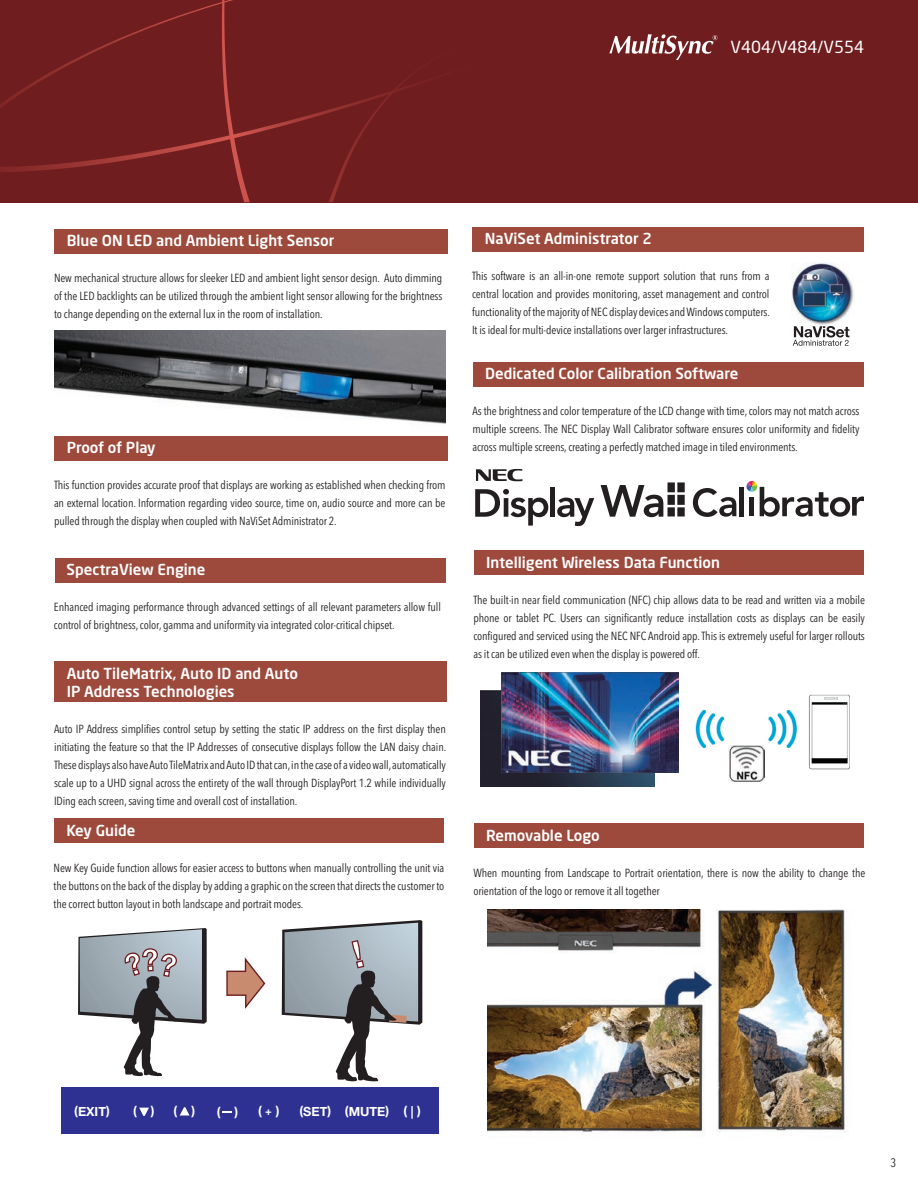
<style>
.page{position:relative;width:918px;height:1188px;background:#fff}
.page>*{position:absolute;margin:0;border:0;box-sizing:border-box;transform-origin:0 0}
.t1{font:16.5px "Neo Sans Std";color:#fff}
.t2{font:500 15px/18px "Neo Sans Pro";color:#fff}
.t3{font:700 12.6px "Helvetica Neue LT Std";color:#fff}
.t4{font:condensed 12.3px "Avenir Next LT Pro";color:#231f20}
.t5{font:condensed 11.7px/18px "Avenir Next LT Pro";letter-spacing:-.01em;color:#231f20;text-align:justify}
.t6{font:700 11.1px "Helvetica Neue LT Std";color:#fff}
.s1{font-size:12.6px}
</style>
<div class="page">
<div style="left:0;top:0;width:918px;height:202px;background:#701d1f"></div>
<svg style="left:0;top:0;width:414px;height:202px"></svg>
<div style="left:473px;top:362px;width:391px;height:24px;background:#9d4a3c"></div>
<div style="left:55px;top:558px;width:391px;height:24px;background:#9d4a3c"></div>
<div style="left:474px;top:551px;width:390px;height:24px;background:#9d4a3c"></div>
<div style="left:474px;top:824px;width:390px;height:24px;background:#9d4a3c"></div>
<div style="left:54px;top:819px;width:390px;height:24px;background:#9d4a3c"></div>
<div style="left:472px;top:227px;width:392px;height:24px;background:#9d4a3c"></div>
<div style="left:54px;top:436px;width:393px;height:25px;background:#9d4a3c"></div>
<div style="left:54px;top:230px;width:393px;height:24px;background:#9d4a3c"></div>
<img style="left:481px;top:691px;width:173px;height:96px">
<img style="left:501px;top:672px;width:178px;height:100px">
<img style="left:695px;top:710px;width:102px;height:41px">
<img style="left:808px;top:694px;width:41px;height:76px">
<svg style="left:609px;top:34px;width:108px;height:26px"></svg>
<img style="left:792px;top:263px;width:62px;height:63px">
<svg style="left:793px;top:326px;width:56px;height:20px"></svg>
<svg style="left:476px;top:469px;width:46px;height:12px"></svg>
<svg style="left:475px;top:489px;width:73px;height:37px"></svg>
<div style="left:550px;top:487px;width:5px;height:30px;background:#231f20"></div>
<svg style="left:557px;top:498px;width:37px;height:28px"></svg>
<svg style="left:693px;top:488px;width:43px;height:29px"></svg>
<hr style="left:740px;top:487px;width:4px;height:29px;background:#231f20">
<svg style="left:746px;top:481px;width:118px;height:36px"></svg>
<svg style="left:601px;top:482px;width:84px;height:35px"></svg>
<img style="left:729px;top:746px;width:36px;height:35px">
<div style="left:55px;top:662px;width:392px;height:40px;background:#9d4a3c"></div>
<img style="left:54px;top:330px;width:392px;height:94px">
<div style="left:61px;top:1087px;width:378px;height:46px;background:#2e3092"></div>
<svg style="left:139px;top:1108px;width:10px;height:8px"></svg>
<svg style="left:180px;top:1107px;width:9px;height:9px"></svg>
<svg style="left:226px;top:957px;width:40px;height:52px"></svg>
<svg style="left:78px;top:928px;width:129px;height:148px"></svg>
<svg style="left:282px;top:920px;width:140px;height:162px"></svg>
<img style="left:488px;top:909px;width:359px;height:223px">
<h1 class="t1" style="left:731px;top:37px;width:135px">V404/V484/V554</h1>
<p class="t2" style="left:67px;top:232px;width:269px">Blue ON LED and Ambient Light Sensor</p>
<p class="t5" style="left:54px;top:269px;width:390px">New mechanical structure allows for sleeker LED and ambient light sensor design. Auto dimming of the LED backlights can be utilized through the ambient light sensor allowing for the brightness to change depending on the external lux in the room of installation.</p>
<p class="t2" style="left:67px;top:439px;width:90px">Proof of Play</p>
<p class="t5" style="left:54px;top:476px;width:393px">This function provides accurate proof that displays are working as established when checking from an external location. Information regarding video source, time on, audio source and more can be pulled through the display when coupled with NaViSet Administrator 2.</p>
<p class="t2" style="left:67px;top:560px;width:140px">SpectraView Engine</p>
<p class="t5" style="left:54px;top:598px;width:389px">Enhanced imaging performance through advanced settings of all relevant parameters allow full control of brightness, color, gamma and uniformity via integrated color-critical chipset.</p>
<p class="t2" style="left:67px;top:664px;width:233px">Auto TileMatrix, Auto ID and Auto<br>IP Address Technologies</p>
<p class="t5" style="left:54px;top:719px;width:394px">Auto IP Address simplifies control setup by setting the static IP address on the first display then initiating the feature so that the IP Addresses of consecutive displays follow the LAN daisy chain.<br>These displays also have Auto TileMatrix and Auto ID that can, in the case of a video wall, automatically scale up to a UHD signal across the entirety of the wall through DisplayPort 1.2 while individually IDing each screen, saving time and overall cost of installation.</p>
<p class="t2" style="left:66px;top:822px;width:71px">Key Guide</p>
<p class="t5" style="left:54px;top:859px;width:392px">New Key Guide function allows for easier access to buttons when manually controlling the unit via the buttons on the back of the display by adding a graphic on the screen that directs the customer to the correct button layout in both landscape and portrait modes.</p>
<p class="t2" style="left:485px;top:229px;width:169px">NaViSet Administrator 2</p>
<p class="t5" style="left:472px;top:267px;width:299px">This software is an all-in-one remote support solution that runs from a central location and provides monitoring, asset management and control functionality of the majority of NEC display devices and Windows computers.<br>It is ideal for multi-device installations over larger infrastructures.</p>
<p class="t2" style="left:485px;top:365px;width:255px">Dedicated Color Calibration Software</p>
<p class="t5" style="left:472px;top:402px;width:389px">As the brightness and color temperature of the LCD change with time, colors may not match across multiple screens. The NEC Display Wall Calibrator software ensures color uniformity and fidelity across multiple screens, creating a perfectly matched image in tiled environments.</p>
<p class="t2" style="left:486px;top:553px;width:235px">Intelligent Wireless Data Function</p>
<p class="t5" style="left:473px;top:591px;width:393px">The built-in near field communication (NFC) chip allows data to be read and written via a mobile phone or tablet PC. Users can significantly reduce installation costs as displays can be easily configured and serviced using the NEC NFC Android app. This is extremely useful for larger rollouts as it can be utilized even when the display is powered off.</p>
<p class="t2" style="left:486px;top:826px;width:115px">Removable Logo</p>
<p class="t5" style="left:473px;top:864px;width:393px">When mounting from Landscape to Portrait orientation, there is now the ability to change the orientation of the logo or remove it all together</p>
<p class="t3" style="left:74px;top:1103px;width:37px">(EXIT)</p>
<p class="t3" style="left:133px;top:1103px;width:23px">( )</p>
<p class="t3" style="left:174px;top:1103px;width:23px">( )</p>
<p class="t3" style="left:258px;top:1103px;width:5px">(</p>
<p class="t3" style="left:217px;top:1103px;width:23px">( )</p>
<p class="t6" style="left:265px;top:1104px;width:16px">+ <span class="s1">)</span></p>
<p class="t3" style="left:300px;top:1103px;width:123px">(SET) (MUTE) ( | )</p>
<p class="t4" style="left:891px;top:1156px;width:7px">3</p>
</div>
